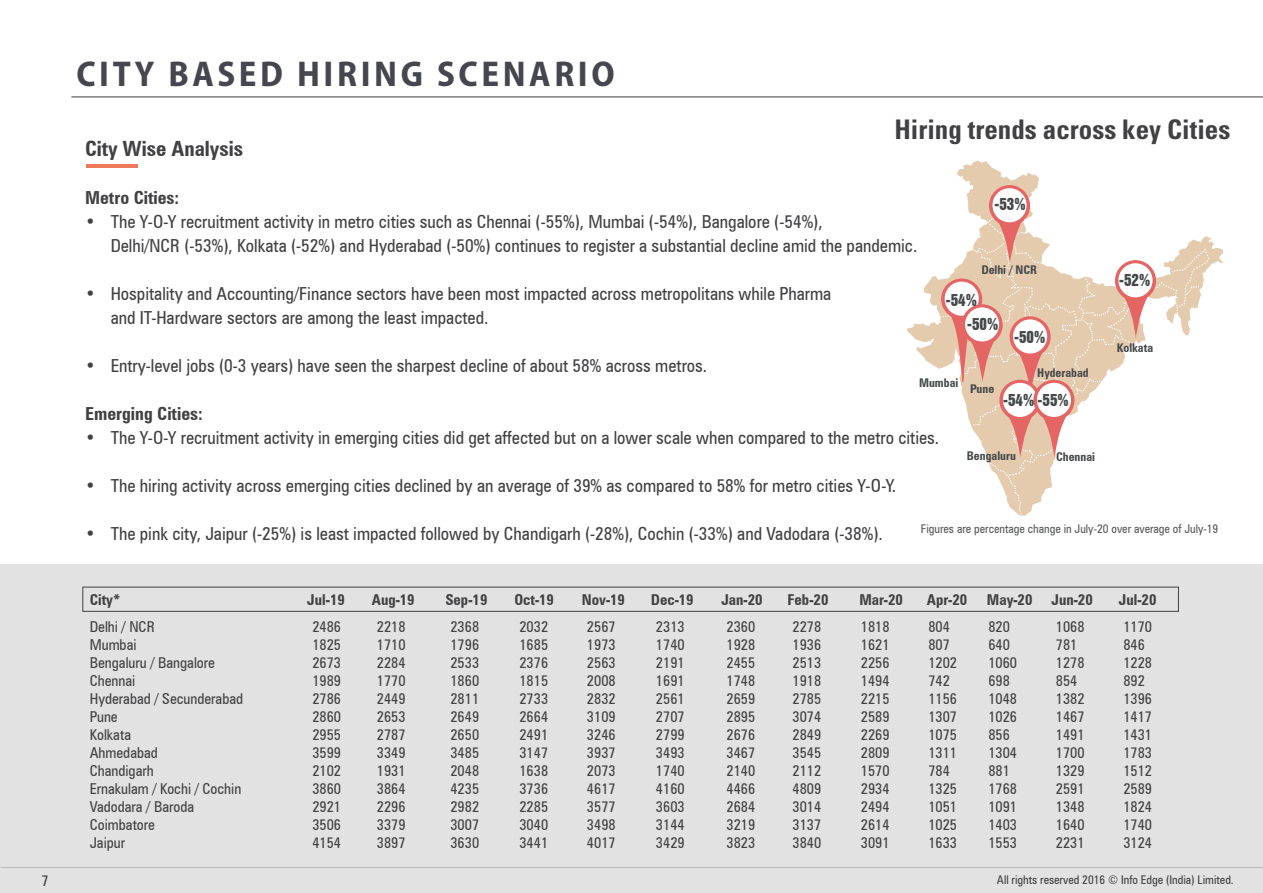
<style>
.page{position:relative;width:1263px;height:893px;background:#fff}
.page>*{position:absolute;margin:0;border:0;box-sizing:border-box;transform-origin:0 0}
.t1{font:700 semi-condensed 36px "Myriad Pro";letter-spacing:.1em;color:#46464f}
.t2{font:700 condensed 27px "Univers LT Std";color:#414042}
.t3{font:700 condensed 21px "Zurich BT";color:#414042}
.t4{font:condensed 18px/24px "Zurich BT";color:#414042}
.t5{font:700 condensed 18px "Zurich BT";color:#414042}
.t6{font:condensed 15px/18px "Zurich BT";color:#414042;text-align:justify}
.t7{font:700 condensed 15px "Zurich BT";color:#414042}
.t8{font:15px "Swiss 921 BT Regular A";color:#444849}
.t9{font:condensed 12px "Zurich BT";color:#58595b}
.t10{font:700 condensed 12px "Zurich BT";color:#444849}
.t11{font:condensed 12px "Zurich BT";color:#414042}
</style>
<div class="page">
<div style="left:0;top:564px;width:1263px;height:329px;background:#e2e2e2"></div>
<div style="left:82px;top:587px;width:1097px;height:25px;border:1px solid #414042"></div>
<hr style="left:71px;top:97px;width:1192px;height:1px;background:#414042">
<hr style="left:87px;top:164px;width:51px;height:3px;background:#ee795c">
<svg style="left:907px;top:160px;width:316px;height:356px"></svg>
<svg style="left:941px;top:185px;width:269px;height:329px"></svg>
<div style="left:1118px;top:263px;width:34px;height:34px;background:#fff;border-radius:50%"></div>
<h1 class="t1" style="left:76px;top:50px;width:540px">CITY BASED HIRING SCENARIO</h1>
<h2 class="t2" style="left:894px;top:113px;width:337px">Hiring trends across key Cities</h2>
<h3 class="t3" style="left:85px;top:135px;width:160px">City Wise Analysis</h3>
<p class="t5" style="left:85px;top:186px;width:96px">Metro Cities:</p>
<p class="t4" style="left:111px;top:209px;width:808px;text-indent:-26px">• The Y-O-Y recruitment activity in metro cities such as Chennai (-55%), Mumbai (-54%), Bangalore (-54%),<br>Delhi/NCR (-53%), Kolkata (-52%) and Hyderabad (-50%) continues to register a substantial decline amid the pandemic.</p>
<p class="t4" style="left:111px;top:281px;width:722px;text-indent:-26px">• Hospitality and Accounting/Finance sectors have been most impacted across metropolitans while Pharma and IT-Hardware sectors are among the least impacted.</p>
<p class="t4" style="left:85px;top:353px;width:624px">• Entry-level jobs (0-3 years) have seen the sharpest decline of about 58% across metros.</p>
<p class="t5" style="left:85px;top:402px;width:119px">Emerging Cities:</p>
<p class="t4" style="left:85px;top:425px;width:855px">• The Y-O-Y recruitment activity in emerging cities did get affected but on a lower scale when compared to the metro cities.</p>
<p class="t4" style="left:85px;top:473px;width:813px">• The hiring activity across emerging cities declined by an average of 39% as compared to 58% for metro cities Y-O-Y.</p>
<p class="t4" style="left:85px;top:521px;width:799px">• The pink city, Jaipur (-25%) is least impacted followed by Chandigarh (-28%), Cochin (-33%) and Vadodara (-38%).</p>
<p class="t9" style="left:921px;top:521px;width:299px">Figures are percentage change in July-20 over average of July-19</p>
<p class="t8" style="left:994px;top:195px;width:33px">-53%</p>
<p class="t10" style="left:981px;top:263px;width:57px">Delhi / NCR</p>
<p class="t8" style="left:1119px;top:270px;width:33px">-52%</p>
<p class="t8" style="left:946px;top:290px;width:33px">-54%</p>
<p class="t8" style="left:967px;top:315px;width:33px">-50%</p>
<p class="t8" style="left:1014px;top:328px;width:33px">-50%</p>
<p class="t10" style="left:1117px;top:340px;width:38px">Kolkata</p>
<p class="t10" style="left:1037px;top:365px;width:53px">Hyderabad</p>
<p class="t10" style="left:919px;top:375px;width:41px">Mumbai</p>
<p class="t10" style="left:970px;top:381px;width:26px">Pune</p>
<p class="t8" style="left:1003px;top:390px;width:67px">-54% -55%</p>
<p class="t10" style="left:967px;top:448px;width:51px">Bengaluru</p>
<p class="t10" style="left:1056px;top:450px;width:40px">Chennai</p>
<p class="t7" style="left:90px;top:590px;width:32px">City*</p>
<p class="t6" style="left:90px;top:618px;width:155px;text-align:left">Delhi / NCR<br>Mumbai<br>Bengaluru / Bangalore<br>Chennai<br>Hyderabad / Secunderabad<br>Pune<br>Kolkata<br>Ahmedabad<br>Chandigarh<br>Ernakulam / Kochi / Cochin<br>Vadodara / Baroda<br>Coimbatore<br>Jaipur</p>
<p class="t7" style="left:307px;top:590px;width:39px">Jul-19</p>
<p class="t6" style="left:312px;top:618px;width:30px">2486<br>1825<br>2673<br>1989<br>2786<br>2860<br>2955<br>3599<br>2102<br>3860<br>2921<br>3506<br>4154</p>
<p class="t7" style="left:372px;top:590px;width:44px">Aug-19</p>
<p class="t6" style="left:377px;top:618px;width:30px">2218<br>1710<br>2284<br>1770<br>2449<br>2653<br>2787<br>3349<br>1931<br>3864<br>2296<br>3379<br>3897</p>
<p class="t7" style="left:445px;top:590px;width:44px">Sep-19</p>
<p class="t6" style="left:450px;top:618px;width:30px">2368<br>1796<br>2533<br>1860<br>2811<br>2649<br>2650<br>3485<br>2048<br>4235<br>2982<br>3007<br>3630</p>
<p class="t7" style="left:514px;top:590px;width:41px">Oct-19</p>
<p class="t6" style="left:519px;top:618px;width:30px">2032<br>1685<br>2376<br>1815<br>2733<br>2664<br>2491<br>3147<br>1638<br>3736<br>2285<br>3040<br>3441</p>
<p class="t7" style="left:582px;top:590px;width:45px">Nov-19</p>
<p class="t6" style="left:587px;top:618px;width:30px">2567<br>1973<br>2563<br>2008<br>2832<br>3109<br>3246<br>3937<br>2073<br>4617<br>3577<br>3498<br>4017</p>
<p class="t7" style="left:651px;top:590px;width:44px">Dec-19</p>
<p class="t6" style="left:656px;top:618px;width:30px">2313<br>1740<br>2191<br>1691<br>2561<br>2707<br>2799<br>3493<br>1740<br>4160<br>3603<br>3144<br>3429</p>
<p class="t7" style="left:721px;top:590px;width:43px">Jan-20</p>
<p class="t6" style="left:726px;top:618px;width:30px">2360<br>1928<br>2455<br>1748<br>2659<br>2895<br>2676<br>3467<br>2140<br>4466<br>2684<br>3219<br>3823</p>
<p class="t7" style="left:787px;top:590px;width:43px">Feb-20</p>
<p class="t6" style="left:792px;top:618px;width:30px">2278<br>1936<br>2513<br>1918<br>2785<br>3074<br>2849<br>3545<br>2112<br>4809<br>3014<br>3137<br>3840</p>
<p class="t7" style="left:859px;top:590px;width:45px">Mar-20</p>
<p class="t6" style="left:861px;top:618px;width:30px">1818<br>1621<br>2256<br>1494<br>2215<br>2589<br>2269<br>2809<br>1570<br>2934<br>2494<br>2614<br>3091</p>
<p class="t7" style="left:927px;top:590px;width:42px">Apr-20</p>
<p class="t6" style="left:928px;top:618px;width:30px;text-align:left">804<br>807<br>1202<br>742<br>1156<br>1307<br>1075<br>1311<br>784<br>1325<br>1051<br>1025<br>1633</p>
<p class="t7" style="left:987px;top:590px;width:47px">May-20</p>
<p class="t6" style="left:988px;top:618px;width:30px;text-align:left">820<br>640<br>1060<br>698<br>1048<br>1026<br>856<br>1304<br>881<br>1768<br>1091<br>1403<br>1553</p>
<p class="t7" style="left:1051px;top:590px;width:43px">Jun-20</p>
<p class="t6" style="left:1056px;top:618px;width:30px;text-align:left">1068<br>781<br>1278<br>854<br>1382<br>1467<br>1491<br>1700<br>1329<br>2591<br>1348<br>1640<br>2231</p>
<p class="t7" style="left:1119px;top:590px;width:39px">Jul-20</p>
<p class="t6" style="left:1123px;top:618px;width:30px;text-align:left">1170<br>846<br>1228<br>892<br>1396<br>1417<br>1431<br>1783<br>1512<br>2589<br>1824<br>1740<br>3124</p>
<p class="t6" style="left:41px;top:872px;width:9px">7</p>
<p class="t11" style="left:997px;top:872px;width:238px">All rights reserved 2016 © Info Edge (India) Limited.</p>
</div>
